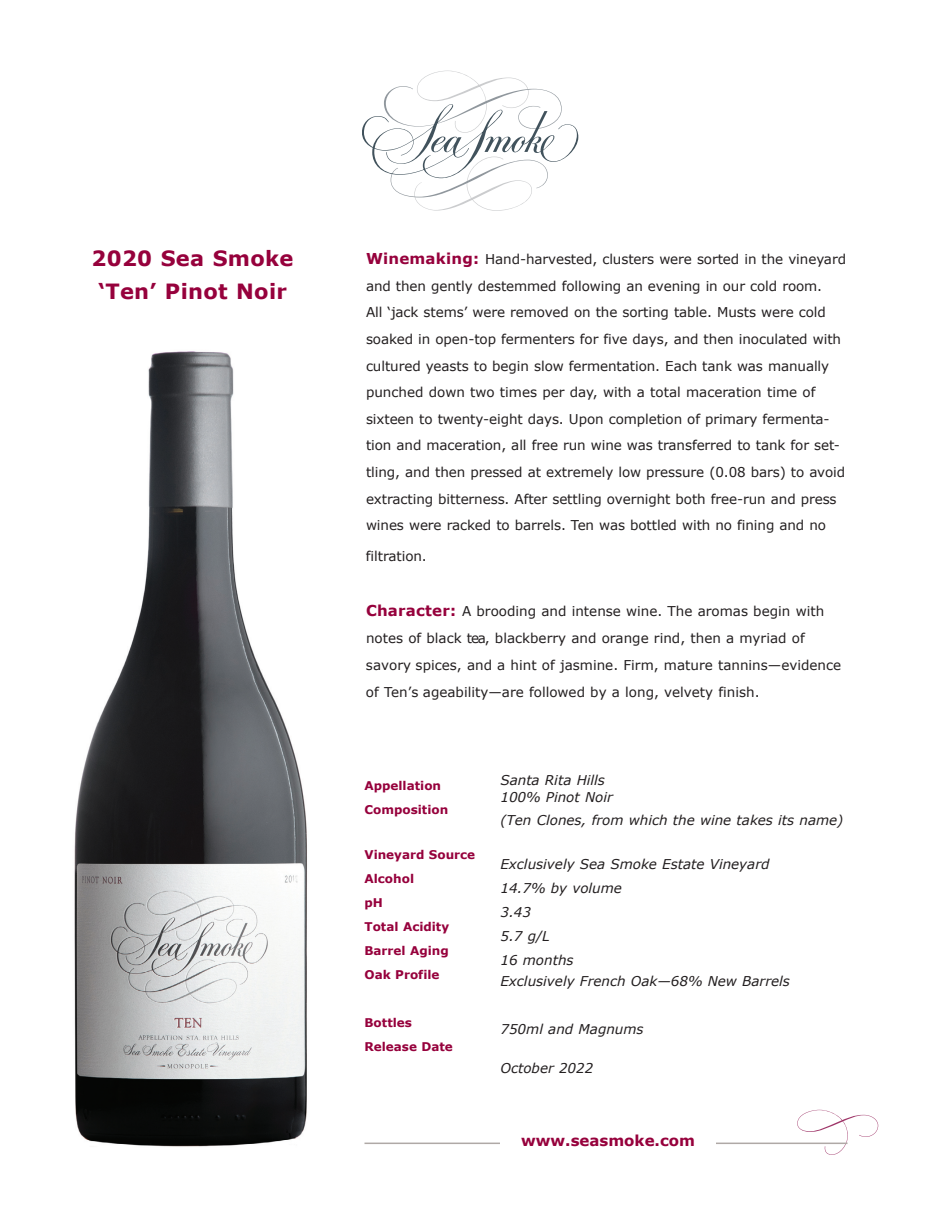
<style>
.page{position:relative;width:945px;height:1215px;background:#fff}
.page>*{position:absolute;margin:0;border:0;box-sizing:border-box;transform-origin:0 0}
.t1{font:700 21px/33px "Verdana";letter-spacing:.015em;color:#96013c;text-align:center}
.t2{font:700 15px "Verdana";color:#96013c}
.t3{font:13.5px/26.7px "Verdana";letter-spacing:-.005em;color:#231f20}
.t4{font:italic 13.5px/24.2px "Verdana";color:#231f20}
.t5{font:700 12px "Verdana";color:#96013c}
.s1{font-weight:700;font-size:15px;color:#96013c}
</style>
<div class="page">
<svg style="left:797px;top:1110px;width:81px;height:45px"></svg>
<svg style="left:362px;top:71px;width:216px;height:140px"></svg>
<img style="left:74px;top:351px;width:233px;height:796px">
<hr style="left:364px;top:1143px;width:484px;height:1px;background:#afa9a6">
<div style="left:500px;top:1135px;width:216px;height:30px;background:#fff"></div>
<p class="t1" style="left:92px;top:242px;width:203px">2020 Sea Smoke ‘Ten’ Pinot Noir</p>
<p class="t3" style="left:366px;top:245px;width:482px"><span class="s1">Winemaking:</span> Hand-harvested, clusters were sorted in the vineyard and then gently destemmed following an evening in our cold room.<br>All ‘jack stems’ were removed on the sorting table. Musts were cold soaked in open-top fermenters for five days, and then inoculated with cultured yeasts to begin slow fermentation. Each tank was manually punched down two times per day, with a total maceration time of sixteen to twenty-eight days. Upon completion of primary fermenta&shy;tion and maceration, all free run wine was transferred to tank for set&shy;tling, and then pressed at extremely low pressure (0.08 bars) to avoid extracting bitterness. After settling overnight both free-run and press wines were racked to barrels. Ten was bottled with no fining and no</p>
<p class="t3" style="left:366px;top:543px;width:62px">filtration.</p>
<p class="t3" style="left:366px;top:597px;width:477px"><span class="s1">Character:</span> A brooding and intense wine. The aromas begin with notes of black tea, blackberry and orange rind, then a myriad of savory spices, and a hint of jasmine. Firm, mature tannins—evidence of Ten’s ageability—are followed by a long, velvety finish.</p>
<p class="t5" style="left:364px;top:778px;width:78px">Appellation</p>
<p class="t5" style="left:364px;top:802px;width:85px">Composition</p>
<p class="t5" style="left:364px;top:847px;width:112px">Vineyard Source</p>
<p class="t5" style="left:364px;top:871px;width:51px">Alcohol</p>
<p class="t5" style="left:364px;top:895px;width:20px">pH</p>
<p class="t5" style="left:364px;top:919px;width:86px">Total Acidity</p>
<p class="t5" style="left:364px;top:943px;width:86px">Barrel Aging</p>
<p class="t5" style="left:364px;top:967px;width:77px">Oak Profile</p>
<p class="t5" style="left:364px;top:1015px;width:49px">Bottles</p>
<p class="t5" style="left:364px;top:1039px;width:90px">Release Date</p>
<p class="t4" style="left:500px;top:772px;width:114px;line-height:17px">Santa Rita Hills<br>100% Pinot Noir</p>
<p class="t4" style="left:500px;top:808px;width:345px">(Ten Clones, from which the wine takes its name)</p>
<p class="t4" style="left:500px;top:851px;width:271px">Exclusively Sea Smoke Estate Vineyard<br>14.7% by volume<br>3.43<br>5.7 g/L<br>16 months</p>
<p class="t4" style="left:500px;top:969px;width:291px">Exclusively French Oak—68% New Barrels</p>
<p class="t4" style="left:500px;top:1017px;width:145px">750ml and Magnums</p>
<p class="t4" style="left:500px;top:1056px;width:94px">October 2022</p>
<p class="t2" style="left:521px;top:1131px;width:175px">www.seasmoke.com</p>
</div>
